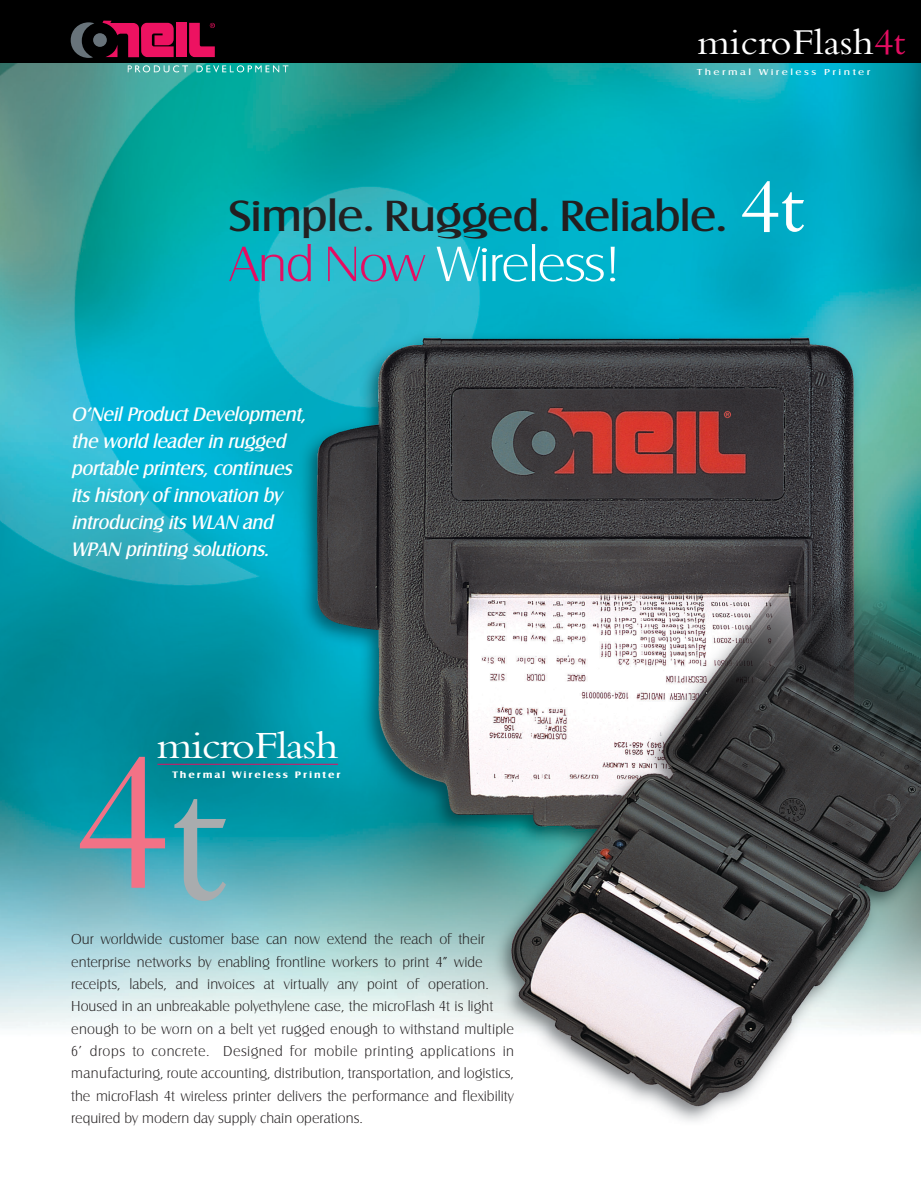
<style>
.page{position:relative;width:921px;height:1191px;background:#fff}
.page>*{position:absolute;margin:0;border:0;box-sizing:border-box;transform-origin:0 0}
.t1{font:300 51.45px "Castle EF";letter-spacing:-.035em;color:#fff;scale:1.08 1}
.t2{font:45.3px "Castle EF";letter-spacing:-.025em;color:#231f20;scale:1.09 1}
.t3{font:40.2px "Bembo";letter-spacing:-.03em;color:#fff;scale:1.12 1}
.t4{font:38.1px "Bembo";color:#fff;scale:1.08 1}
.t5{font:italic 20.25px/27px "Castle EF";letter-spacing:-.02em;color:#fff}
.t6{font:300 15px/22.4px "Castle EF";color:#231f20}
.t7{font:700 9.75px "Castle EF";letter-spacing:.165em;color:#fff;scale:1.17 1}
.t8{font:9px "Castle EF";letter-spacing:.215em;color:#fff;scale:1.27 1}
.s1{color:#e40d62}
.s2{font-family:"Bembo";font-size:78.15px;color:#fff}
</style>
<div class="page">
<img style="left:0;top:0;width:920px;height:1121px">
<h3 class="t4" style="left:697px;top:28px;width:194px">microFlash<span class="s1">4t</span></h3>
<p class="t8" style="left:697px;top:69px;width:138px">Thermal Wireless Printer</p>
<h2 class="t2" style="left:228px;top:198px;width:530px">Simple. Rugged. Reliable. <span class="s2">4t</span></h2>
<h1 class="t1" style="left:228px;top:244px;width:363px"><span class="s1">And Now</span> Wireless!</h1>
<h3 class="t5" style="left:71px;top:401px;width:240px">O’NeilProductDevelopment, the world leaderin rugged portable printers,continues its history of innovation by introducing its WLAN and<br>WPAN printing solutions.</h3>
<h3 class="t3" style="left:157px;top:731px;width:163px">microFlash</h3>
<p class="t7" style="left:172px;top:771px;width:145px">Thermal Wireless Printer</p>
<p class="t6" style="left:71px;top:928px;width:444px">Our worldwide customer base can now extend the reach of their enterprise networks by enabling frontline workers to print 4” wide receipts, labels, and invoices at virtually any point of operation.<br>Housed in an unbreakable polyethylene case, the microFlash 4t is light enough to be worn on a belt yet rugged enough to withstand multiple 6’ drops to concrete. Designed for mobile printing applications in manufacturing, route accounting, distribution, transportation, and logistics, the microFlash 4t wireless printer delivers the performance and flexibility required by modern day supply chain operations.</p>
</div>
